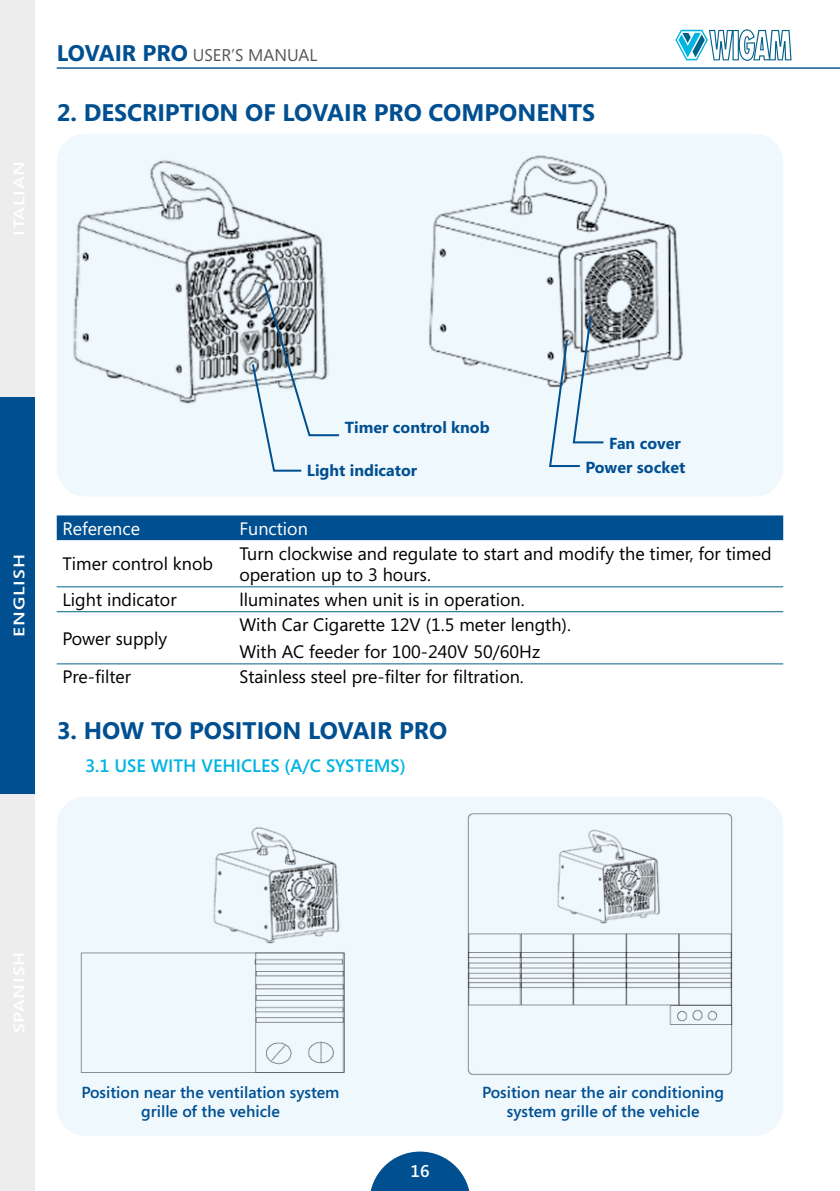
<style>
.page{position:relative;width:840px;height:1191px;background:#fff}
.page>*{position:absolute;margin:0;border:0;box-sizing:border-box;transform-origin:0 0}
.t1{font:700 24px "Segoe";color:#004f91}
.t2{font:18px/21.6px "Segoe";color:#000}
.t3{font:600 18px "Segoe";color:#00b4e3}
.t4{font:18px "Segoe";color:#fff}
.t5{font:17px "Segoe";color:#575756}
.t6{font:600 17px "Segoe";color:#fff}
.t7{font:600 16px/19.2px "Segoe";color:#004f91;text-align:center}
.t8{font:700 16px "Segoe";color:#004f91}
.t9{font:600 15.2px "Segoe";letter-spacing:.05em;color:#fff;scale:1.25 1}
.s1{font-weight:700;font-size:22.6px;color:#004f91}
</style>
<div class="page">
<svg style="left:675px;top:29px;width:116px;height:32px"></svg>
<hr style="left:57px;top:67px;width:782px;height:2px;background:#004f91">
<svg style="left:370px;top:1151px;width:100px;height:40px"></svg>
<div style="left:57px;top:134px;width:725px;height:362px;background:#eff8fd;border-radius:28px"></div>
<div style="left:57px;top:515px;width:725px;height:25px;background:#004f91"></div>
<svg style="left:57px;top:540px;width:725px;height:125px"></svg>
<hr style="left:57px;top:586px;width:176px;height:1px;background:#006189">
<hr style="left:233px;top:586px;width:549px;height:1px;background:#006189">
<hr style="left:57px;top:611px;width:176px;height:1px;background:#006189">
<hr style="left:233px;top:611px;width:549px;height:1px;background:#006189">
<hr style="left:57px;top:663px;width:176px;height:1px;background:#006189">
<hr style="left:233px;top:663px;width:549px;height:1px;background:#006189">
<img style="left:428px;top:155px;width:255px;height:226px">
<svg style="left:547px;top:314px;width:58px;height:153px"></svg>
<img style="left:73px;top:160px;width:253px;height:244px">
<svg style="left:250px;top:281px;width:90px;height:191px"></svg>
<div style="left:57px;top:796px;width:725px;height:339px;background:#eff8fd;border-radius:28px"></div>
<img style="left:57px;top:796px;width:702px;height:328px">
<img style="left:208px;top:826px;width:133px;height:117px">
<img style="left:553px;top:828px;width:108px;height:96px">
<div style="left:0;top:777px;width:35px;height:414px;background:#ededed"></div>
<div style="left:0;top:380px;width:35px;height:414px;background:#004f91"></div>
<div style="left:0;top:0;width:35px;height:397px;background:#ededed"></div>
<p class="t5" style="left:57px;top:43px;width:262px"><span class="s1">LOVAIR PRO</span> USER’S MANUAL</p>
<h1 class="t1" style="left:57px;top:95px;width:539px">2. DESCRIPTION OF LOVAIR PRO COMPONENTS</h1>
<p class="t9" style="left:9px;top:637px;width:68px;rotate:-90deg">ENGLISH</p>
<p class="t8" style="left:344px;top:416px;width:146px">Timer control knob</p>
<p class="t8" style="left:307px;top:459px;width:112px">Light indicator</p>
<p class="t8" style="left:608px;top:432px;width:73px">Fan cover</p>
<p class="t8" style="left:585px;top:455px;width:101px">Power socket</p>
<p class="t4" style="left:62px;top:516px;width:79px">Reference</p>
<p class="t4" style="left:239px;top:516px;width:70px">Function</p>
<p class="t2" style="left:62px;top:553px;width:152px">Timer control knob</p>
<p class="t2" style="left:239px;top:542px;width:533px">Turn clockwise and regulate to start and modify the timer, for timed operation up to 3 hours.</p>
<p class="t2" style="left:62px;top:588px;width:116px">Light indicator</p>
<p class="t2" style="left:239px;top:588px;width:286px">lluminates when unit is in operation.</p>
<p class="t2" style="left:62px;top:627px;width:106px">Power supply</p>
<p class="t2" style="left:239px;top:610px;width:333px;line-height:27.2px">With Car Cigarette 12V (1.5 meter length).<br>With AC feeder for 100-240V 50/60Hz</p>
<p class="t2" style="left:62px;top:665px;width:70px">Pre-filter</p>
<p class="t2" style="left:239px;top:665px;width:286px">Stainless steel pre-filter for filtration.</p>
<h1 class="t1" style="left:57px;top:714px;width:392px">3. HOW TO POSITION LOVAIR PRO</h1>
<p class="t3" style="left:85px;top:753px;width:322px">3.1 USE WITH VEHICLES (A/C SYSTEMS)</p>
<p class="t7" style="left:81px;top:1081px;width:259px">Position near the ventilation system grille of the vehicle</p>
<p class="t7" style="left:482px;top:1081px;width:243px">Position near the air conditioning system grille of the vehicle</p>
<p class="t6" style="left:410px;top:1159px;width:21px">16</p>
</div>
